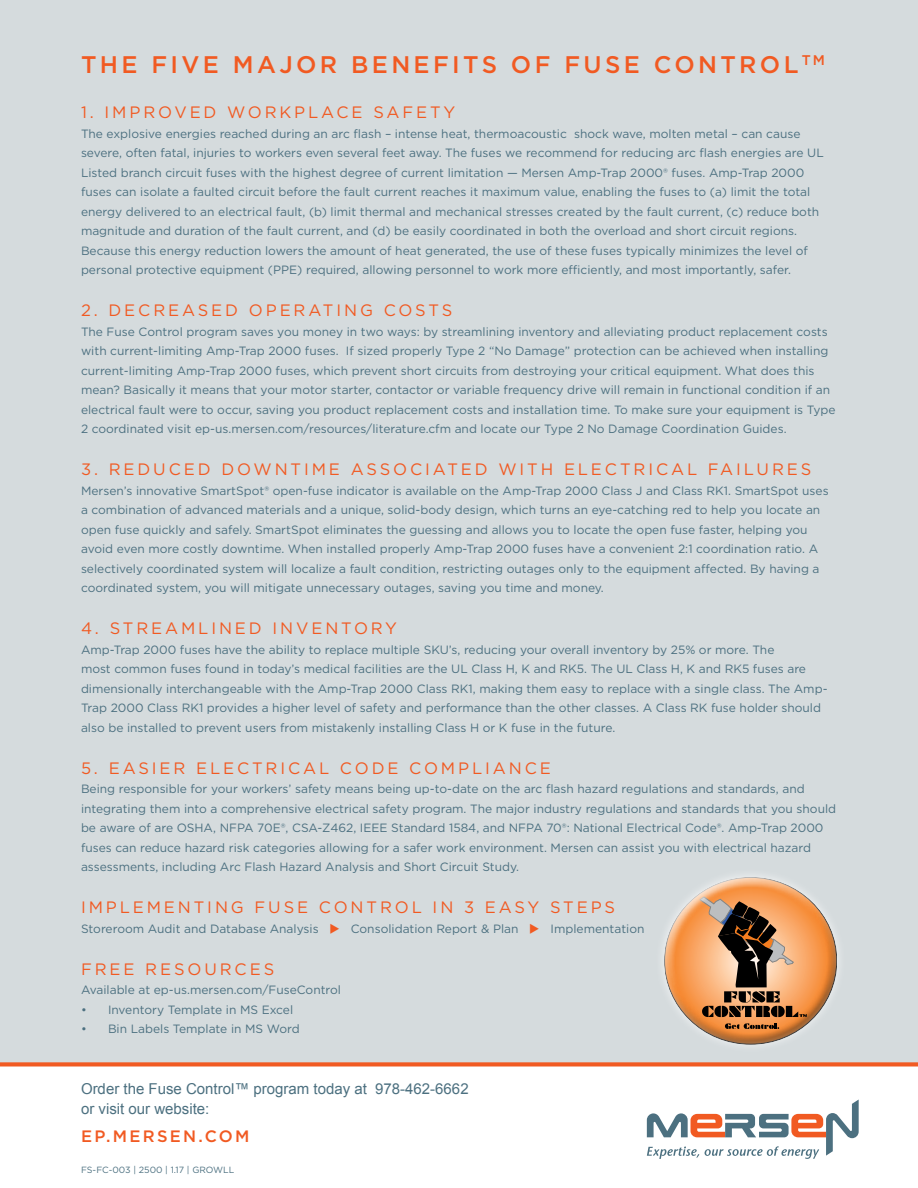
<style>
.page{position:relative;width:918px;height:1188px;background:#fff}
.page>*{position:absolute;margin:0;border:0;box-sizing:border-box;transform-origin:0 0}
.t1{font:500 24px "Gotham";letter-spacing:.14em;color:#f15a22}
.t2{font:16.5px "Gotham";letter-spacing:.175em;color:#f15a22}
.t3{font:500 16.5px "Gotham";letter-spacing:.14em;color:#f15a22}
.t4{font:15px/19.5px "Arial";color:#4c7080}
.t5{font:12px/19.5px "Gotham";color:#4c7080}
.t6{font:9px "Gotham";color:#4c7080}
.s1{color:#f15a22}
</style>
<div class="page">
<svg style="left:647px;top:1100px;width:212px;height:59px"></svg>
<div style="left:0;top:0;width:918px;height:1065px;background:#d5dbdd"></div>
<div style="left:0;top:1062px;width:918px;height:5px;background:#f15a22"></div>
<div style="left:664px;top:877px;width:169px;height:128px;background:#fff;opacity:.75"></div>
<div style="left:665px;top:904px;width:173px;height:141px;background:#000;opacity:.34"></div>
<h1 class="t1" style="left:81px;top:49px;width:746px">THE FIVE MAJOR BENEFITS OF FUSE CONTROL<sup>TM</sup></h1>
<h2 class="t2" style="left:81px;top:102px;width:376px">1. IMPROVED WORKPLACE SAFETY</h2>
<p class="t5" style="left:81px;top:123px;width:744px">The explosive energies reached during an arc flash – intense heat, thermoacoustic shock wave, molten metal – can cause severe, often fatal, injuries to workers even several feet away. The fuses we recommend for reducing arc flash energies are UL Listed branch circuit fuses with the highest degree of current limitation — Mersen Amp-Trap 2000® fuses. Amp-Trap 2000 fuses can isolate a faulted circuit before the fault current reaches it maximum value, enabling the fuses to (a) limit the total energy delivered to an electrical fault, (b) limit thermal and mechanical stresses created by the fault current, (c) reduce both magnitude and duration of the fault current, and (d) be easily coordinated in both the overload and short circuit regions.<br>Because this energy reduction lowers the amount of heat generated, the use of these fuses typically minimizes the level of personal protective equipment (PPE) required, allowing personnel to work more efficiently, and most importantly, safer.</p>
<h2 class="t2" style="left:81px;top:300px;width:373px">2. DECREASED OPERATING COSTS</h2>
<p class="t5" style="left:81px;top:321px;width:756px">The Fuse Control program saves you money in two ways: by streamlining inventory and alleviating product replacement costs with current-limiting Amp-Trap 2000 fuses. If sized properly Type 2 “No Damage” protection can be achieved when installing current-limiting Amp-Trap 2000 fuses, which prevent short circuits from destroying your critical equipment. What does this mean? Basically it means that your motor starter, contactor or variable frequency drive will remain in functional condition if an electrical fault were to occur, saving you product replacement costs and installation time. To make sure your equipment is Type 2 coordinated visit ep-us.mersen.com/resources/literature.cfm and locate our Type 2 No Damage Coordination Guides.</p>
<h2 class="t2" style="left:81px;top:459px;width:732px">3. REDUCED DOWNTIME ASSOCIATED WITH ELECTRICAL FAILURES</h2>
<p class="t5" style="left:81px;top:480px;width:749px">Mersen’s innovative SmartSpot® open-fuse indicator is available on the Amp-Trap 2000 Class J and Class RK1. SmartSpot uses a combination of advanced materials and a unique, solid-body design, which turns an eye-catching red to help you locate an open fuse quickly and safely. SmartSpot eliminates the guessing and allows you to locate the open fuse faster, helping you avoid even more costly downtime. When installed properly Amp-Trap 2000 fuses have a convenient 2:1 coordination ratio. A selectively coordinated system will localize a fault condition, restricting outages only to the equipment affected. By having a coordinated system, you will mitigate unnecessary outages, saving you time and money.</p>
<h2 class="t2" style="left:81px;top:618px;width:318px">4. STREAMLINED INVENTORY</h2>
<p class="t5" style="left:81px;top:639px;width:748px">Amp-Trap 2000 fuses have the ability to replace multiple SKU’s, reducing your overall inventory by 25% or more. The<br>most common fuses found in today’s medical facilities are the UL Class H, K and RK5. The UL Class H, K and RK5 fuses are dimensionally interchangeable with the Amp-Trap 2000 Class RK1, making them easy to replace with a single class. The Amp-Trap 2000 Class RK1 provides a higher level of safety and performance than the other classes. A Class RK fuse holder should also be installed to prevent users from mistakenly installing Class H or K fuse in the future.</p>
<h2 class="t2" style="left:81px;top:757px;width:471px">5. EASIER ELECTRICAL CODE COMPLIANCE</h2>
<p class="t5" style="left:81px;top:779px;width:757px">Being responsible for your workers’ safety means being up-to-date on the arc flash hazard regulations and standards, and integrating them into a comprehensive electrical safety program. The major industry regulations and standards that you should be aware of are OSHA, NFPA 70E®, CSA-Z462, IEEE Standard 1584, and NFPA 70®: National Electrical Code®. Amp-Trap 2000 fuses can reduce hazard risk categories allowing for a safer work environment. Mersen can assist you with electrical hazard assessments, including Arc Flash Hazard Analysis and Short Circuit Study.</p>
<h2 class="t2" style="left:81px;top:897px;width:536px">IMPLEMENTING FUSE CONTROL IN 3 EASY STEPS</h2>
<p class="t5" style="left:81px;top:918px;width:565px">Storeroom Audit and Database Analysis <span class="s1">◆</span> Consolidation Report &amp; Plan <span class="s1">◆</span> Implementation</p>
<h2 class="t2" style="left:81px;top:958px;width:195px">FREE RESOURCES</h2>
<p class="t5" style="left:81px;top:980px;width:262px">Available at ep-us.mersen.com/FuseControl</p>
<p class="t5" style="left:81px;top:999px;width:214px">• Inventory Template in MS Excel</p>
<p class="t5" style="left:81px;top:1019px;width:220px">• Bin Labels Template in MS Word</p>
<p class="t4" style="left:81px;top:1079px;width:389px">Order the Fuse Control™ program today at 978-462-6662 or visit our website:</p>
<h2 class="t3" style="left:81px;top:1126px;width:170px">EP.MERSEN.COM</h2>
<p class="t6" style="left:81px;top:1164px;width:155px">FS-FC-003 | 2500 | 1.17 | GROWLL</p>
</div>
